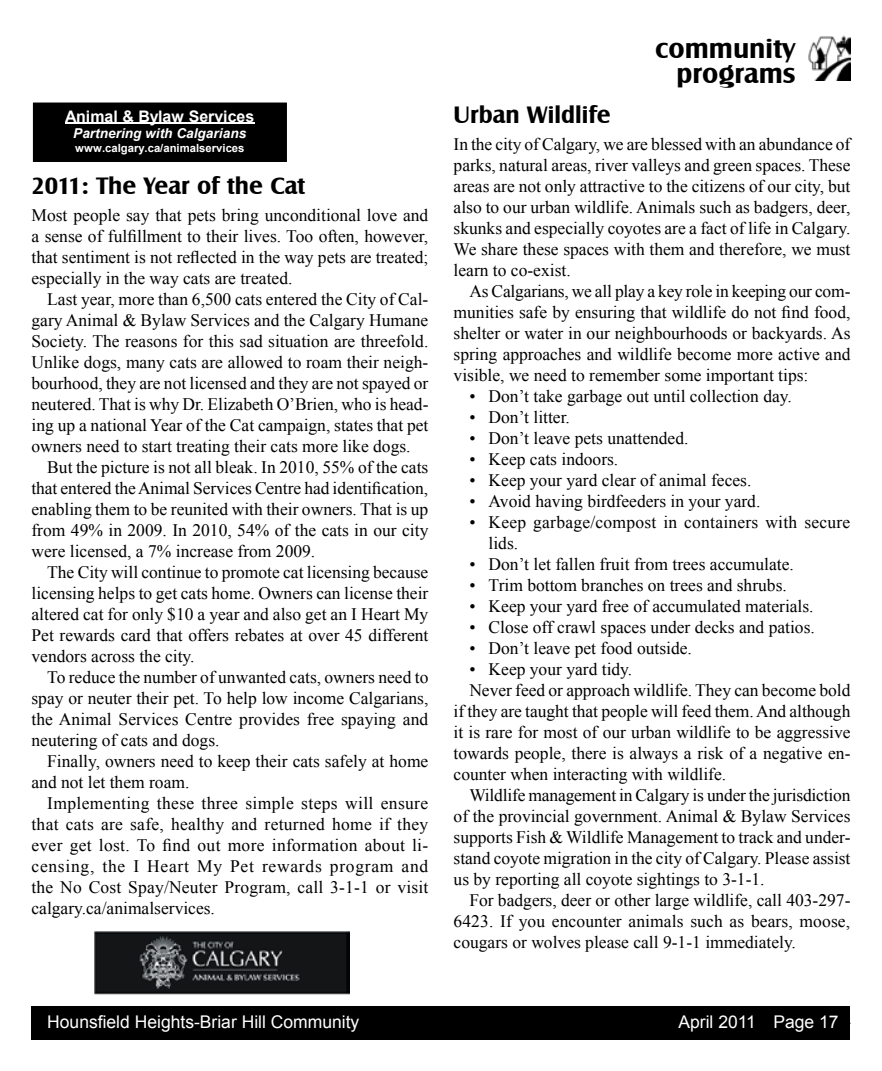
<style>
.page{position:relative;width:882px;height:1071px;background:#fff}
.page>*{position:absolute;margin:0;border:0;box-sizing:border-box;transform-origin:0 0}
.t1{font:700 28px/24.5px "Castle T";color:#000;text-align:right}
.t2{font:700 24.5px "Castle T";color:#000}
.t3{font:17.5px/21px "Times New Roman";color:#000;text-align:justify}
.t4{font:17.5px "Arial";color:#fff}
.t5{font:700 15.92px "Arial";color:#fff}
.t6{font:italic 700 13.65px "Arial";color:#fff}
.t7{font:700 11.38px "Arial";color:#fff}
</style>
<div class="page">
<div style="left:32px;top:1006px;width:818px;height:34px;background:#000"></div>
<img style="left:808px;top:35px;width:42px;height:45px">
<div style="left:32px;top:102px;width:255px;height:61px;background:#000"></div>
<div style="left:32px;top:101px;width:256px;height:62px;border:1px dashed #fff"></div>
<hr style="left:65px;top:123px;width:189px;height:1px;background:#fff">
<img style="left:94px;top:931px;width:256px;height:63px">
<p class="t5" style="left:65px;top:106px;width:191px">Animal &amp; Bylaw Services</p>
<p class="t6" style="left:73px;top:124px;width:175px">Partnering with Calgarians</p>
<p class="t7" style="left:75px;top:140px;width:171px">www.calgary.ca/animalservices</p>
<h2 class="t2" style="left:32px;top:171px;width:275px">2011: The Year of the Cat</h2>
<p class="t3" style="left:32px;top:204px;width:398px">Most people say that pets bring unconditional love and a sense of fulfillment to their lives. Too often, however, that sentiment is not reflected in the way pets are treated; especially in the way cats are treated.</p>
<p class="t3" style="left:32px;top:288px;width:399px;text-indent:16px">Last year, more than 6,500 cats entered the City of Cal&shy;gary Animal &amp; Bylaw Services and the Calgary Humane Society. The reasons for this sad situation are threefold.<br>Unlike dogs, many cats are allowed to roam their neigh&shy;bourhood, they are not licensed and they are not spayed or neutered. That is why Dr. Elizabeth O’Brien, who is head&shy;ing up a national Year of the Cat campaign, states that pet owners need to start treating their cats more like dogs.</p>
<p class="t3" style="left:32px;top:456px;width:398px;text-indent:16px">But the picture is not all bleak. In 2010, 55% of the cats that entered the Animal Services Centre had identification, enabling them to be reunited with their owners. That is up from 49% in 2009. In 2010, 54% of the cats in our city were licensed, a 7% increase from 2009.</p>
<p class="t3" style="left:32px;top:561px;width:398px;text-indent:16px">The City will continue to promote cat licensing because licensing helps to get cats home. Owners can license their altered cat for only $10 a year and also get an I Heart My Pet rewards card that offers rebates at over 45 different vendors across the city.</p>
<p class="t3" style="left:32px;top:666px;width:398px;text-indent:16px">To reduce the number of unwanted cats, owners need to spay or neuter their pet. To help low income Calgarians, the Animal Services Centre provides free spaying and neutering of cats and dogs.</p>
<p class="t3" style="left:32px;top:750px;width:398px;text-indent:16px">Finally, owners need to keep their cats safely at home and not let them roam.</p>
<p class="t3" style="left:32px;top:792px;width:398px;text-indent:16px">Implementing these three simple steps will ensure that cats are safe, healthy and returned home if they ever get lost. To find out more information about li&shy;censing, the I Heart My Pet rewards program and the No Cost Spay/Neuter Program, call 3-1-1 or visit calgary.ca/animalservices.</p>
<h1 class="t1" style="left:655px;top:37px;width:142px">community programs</h1>
<h2 class="t2" style="left:454px;top:101px;width:158px">Urban Wildlife</h2>
<p class="t3" style="left:454px;top:133px;width:398px">In the city of Calgary, we are blessed with an abundance of parks, natural areas, river valleys and green spaces. These areas are not only attractive to the citizens of our city, but also to our urban wildlife. Animals such as badgers, deer, skunks and especially coyotes are a fact of life in Calgary.<br>We share these spaces with them and therefore, we must learn to co-exist.</p>
<p class="t3" style="left:454px;top:280px;width:398px;text-indent:16px">As Calgarians, we all play a key role in keeping our com&shy;munities safe by ensuring that wildlife do not find food, shelter or water in our neighbourhoods or backyards. As spring approaches and wildlife become more active and visible, we need to remember some important tips:</p>
<p class="t3" style="left:469px;top:385px;width:324px">• Don’t take garbage out until collection day.</p>
<p class="t3" style="left:469px;top:406px;width:102px">• Don’t litter.</p>
<p class="t3" style="left:469px;top:427px;width:221px">• Don’t leave pets unattended.</p>
<p class="t3" style="left:469px;top:448px;width:151px">• Keep cats indoors.</p>
<p class="t3" style="left:469px;top:469px;width:284px">• Keep your yard clear of animal feces.</p>
<p class="t3" style="left:469px;top:490px;width:293px">• Avoid having birdfeeders in your yard.</p>
<p class="t3" style="left:489px;top:511px;width:363px;text-indent:-19px">• Keep garbage/compost in containers with secure lids.</p>
<p class="t3" style="left:469px;top:553px;width:326px">• Don’t let fallen fruit from trees accumulate.</p>
<p class="t3" style="left:469px;top:574px;width:319px">• Trim bottom branches on trees and shrubs.</p>
<p class="t3" style="left:469px;top:595px;width:346px">• Keep your yard free of accumulated materials.</p>
<p class="t3" style="left:469px;top:616px;width:347px">• Close off crawl spaces under decks and patios.</p>
<p class="t3" style="left:469px;top:637px;width:224px">• Don’t leave pet food outside.</p>
<p class="t3" style="left:469px;top:658px;width:164px">• Keep your yard tidy.</p>
<p class="t3" style="left:469px;top:679px;width:383px">Never feed or approach wildlife. They can become bold</p>
<p class="t3" style="left:454px;top:700px;width:398px">if they are taught that people will feed them. And although</p>
<p class="t3" style="left:454px;top:721px;width:398px">it is rare for most of our urban wildlife to be aggressive</p>
<p class="t3" style="left:454px;top:742px;width:398px">towards people, there is always a risk of a negative en-</p>
<p class="t3" style="left:454px;top:763px;width:274px">counter when interacting with wildlife.</p>
<p class="t3" style="left:469px;top:784px;width:383px">Wildlife management in Calgary is under the jurisdiction</p>
<p class="t3" style="left:454px;top:805px;width:398px">of the provincial government. Animal &amp; Bylaw Services</p>
<p class="t3" style="left:454px;top:826px;width:398px">supports Fish &amp; Wildlife Management to track and under-</p>
<p class="t3" style="left:454px;top:847px;width:398px">stand coyote migration in the city of Calgary. Please assist</p>
<p class="t3" style="left:454px;top:868px;width:313px">us by reporting all coyote sightings to 3-1-1.</p>
<p class="t3" style="left:469px;top:889px;width:383px">For badgers, deer or other large wildlife, call 403-297-</p>
<p class="t3" style="left:454px;top:910px;width:398px">6423. If you encounter animals such as bears, moose,</p>
<p class="t3" style="left:454px;top:931px;width:344px">cougars or wolves please call 9-1-1 immediately.</p>
<p class="t4" style="left:47px;top:1010px;width:314px">Hounsfield Heights-Briar Hill Community</p>
<p class="t4" style="left:678px;top:1011px;width:162px">April 2011 Page 17</p>
</div>
